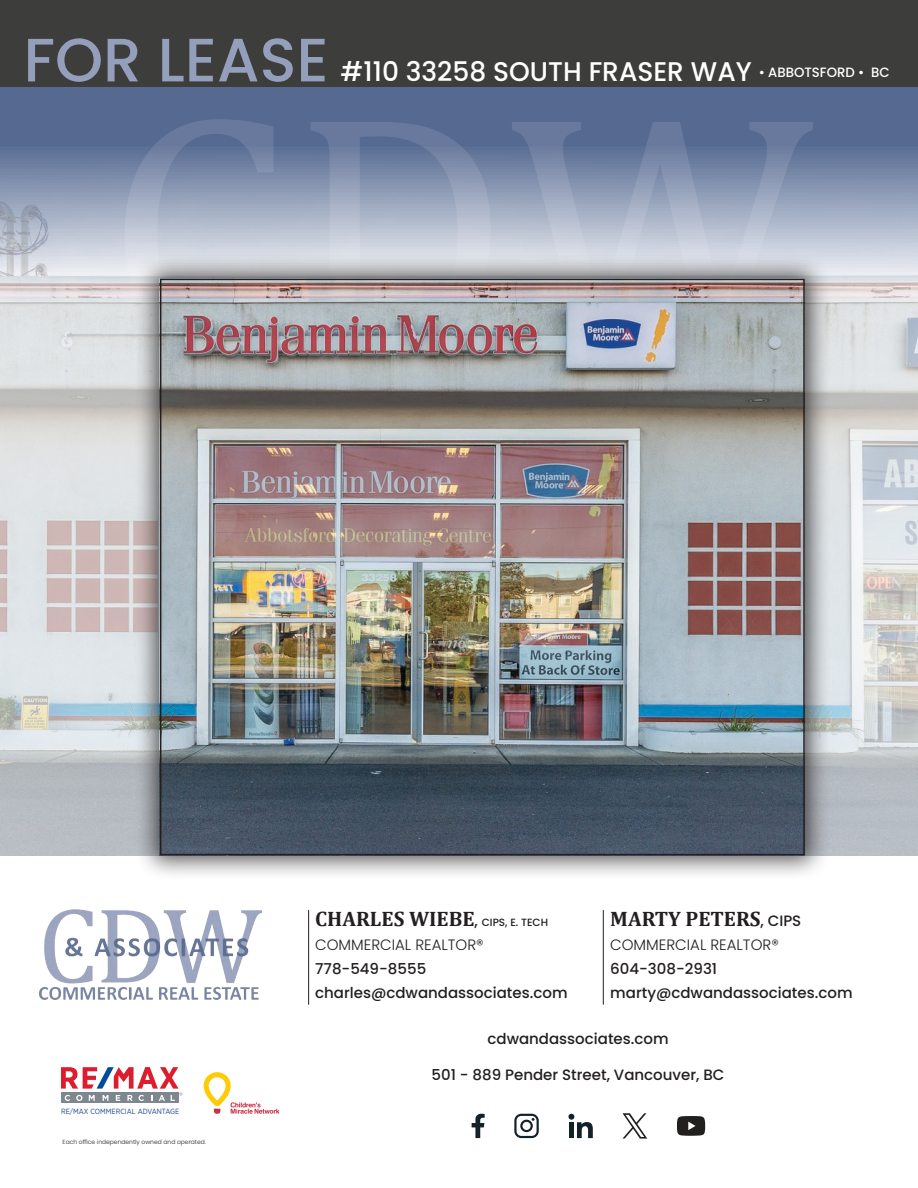
<style>
.page{position:relative;width:918px;height:1188px;background:#fff}
.page>*{position:absolute;margin:0;border:0;box-sizing:border-box;transform-origin:0 0}
.t1{font:500 61.2px "Poppins";color:#949fbc}
.t2{font:500 27px "Poppins";color:#fff}
.t3{font:700 21px "Cambria";color:#231f20}
.t4{font:500 15px "Poppins";color:#231f20}
.t5{font:300 15px "Poppins";color:#231f20}
.t6{font:7.5px "Gotham Narrow";color:#19478c}
.t7{font:300 6px "Poppins";color:#231f20}
.s1{font-family:"Poppins";font-weight:500;font-size:15px}
.s2{font-family:"Poppins";font-weight:500;font-size:10.5px}
</style>
<div class="page">
<div style="left:0;top:0;width:918px;height:132px;background:#3d3e3b"></div>
<div style="left:0;top:87px;width:918px;height:611px;background:#566a91"></div>
<img style="left:40px;top:910px;width:222px;height:90px">
<img style="left:0;top:153px;width:918px;height:702px">
<hr style="left:603px;top:910px;width:1px;height:94px;background:#231f20">
<hr style="left:308px;top:910px;width:1px;height:94px;background:#231f20">
<div style="left:61px;top:1092px;width:118px;height:11px;background:#7e878d"></div>
<svg style="left:61px;top:1067px;width:121px;height:34px"></svg>
<svg style="left:204px;top:1072px;width:75px;height:42px"></svg>
<svg style="left:472px;top:1114px;width:13px;height:24px"></svg>
<svg style="left:514px;top:1114px;width:25px;height:24px"></svg>
<svg style="left:568px;top:1114px;width:25px;height:24px"></svg>
<div style="left:569px;top:1122px;width:5px;height:16px;background:#132129"></div>
<svg style="left:623px;top:1113px;width:24px;height:26px"></svg>
<svg style="left:677px;top:1116px;width:28px;height:20px"></svg>
<div style="left:134px;top:253px;width:696px;height:628px;background:#231f20;opacity:.75"></div>
<img style="left:163px;top:282px;width:639px;height:570px">
<p class="t1" style="left:24px;top:25px;width:307px">FOR LEASE</p>
<p class="t2" style="left:340px;top:56px;width:551px">#110 33258 SOUTH FRASER WAY <sup>•</sup> <sup>ABBOTSFORD</sup> <sup>•</sup> <sup>BC</sup></p>
<p class="t3" style="left:315px;top:904px;width:234px">CHARLES WIEBE<span class="s1">,</span> <span class="s2">CIPS, E. TECH</span></p>
<p class="t5" style="left:315px;top:936px;width:170px">COMMERCIAL REALTOR®</p>
<p class="t4" style="left:315px;top:960px;width:113px">778-549-8555</p>
<p class="t4" style="left:315px;top:984px;width:254px">charles@cdwandassociates.com</p>
<p class="t3" style="left:610px;top:904px;width:193px">MARTY PETERS<span class="s1">, CIPS</span></p>
<p class="t5" style="left:610px;top:936px;width:170px">COMMERCIAL REALTOR®</p>
<p class="t4" style="left:610px;top:960px;width:108px">604-308-2931</p>
<p class="t4" style="left:610px;top:984px;width:244px">marty@cdwandassociates.com</p>
<p class="t6" style="left:61px;top:1106px;width:120px">RE/MAX COMMERCIAL ADVANTAGE</p>
<p class="t7" style="left:63px;top:1139px;width:145px">Each office independently owned and operated.</p>
<p class="t4" style="left:488px;top:1030px;width:183px">cdwandassociates.com</p>
<p class="t4" style="left:432px;top:1066px;width:294px">501 - 889 Pender Street, Vancouver, BC</p>
</div>
